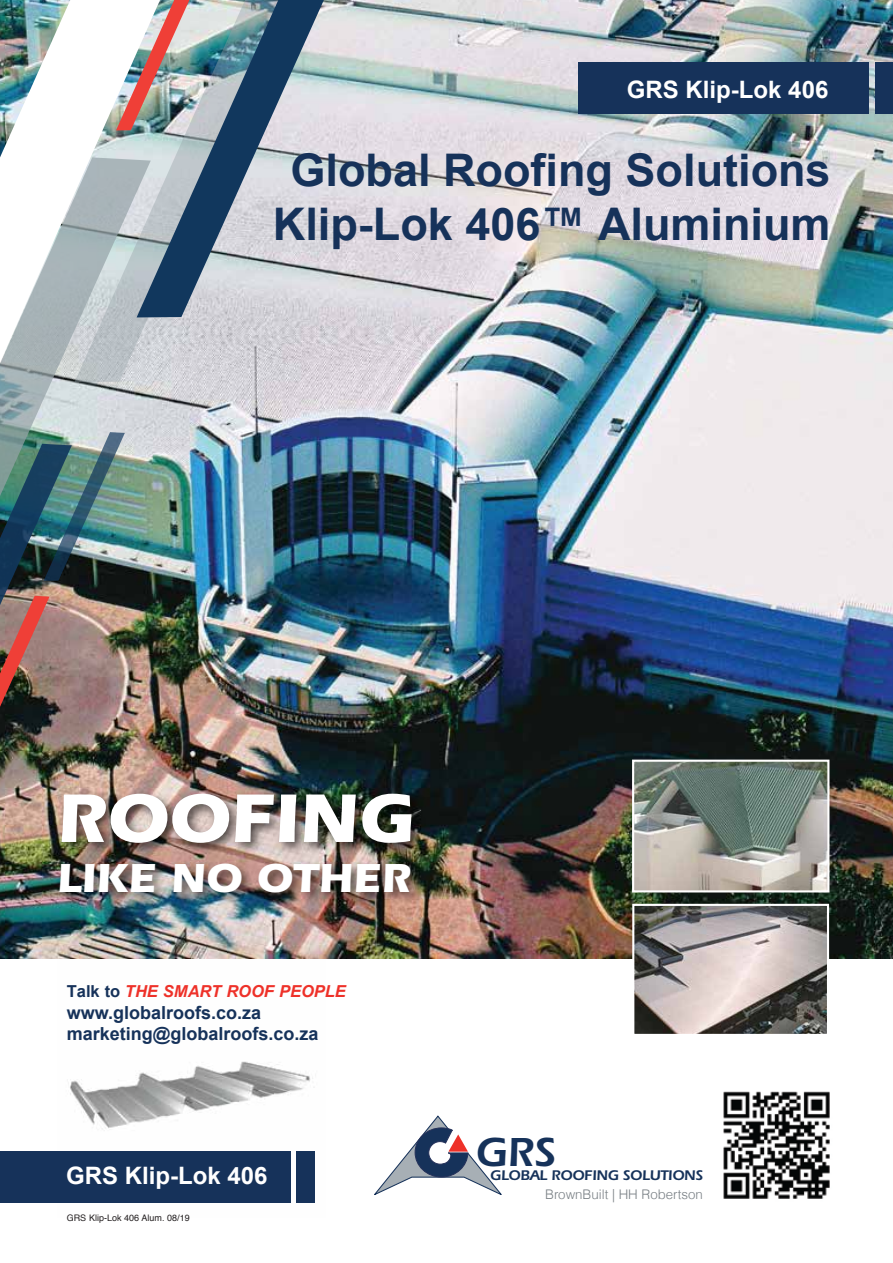
<style>
.page{position:relative;width:893px;height:1263px;background:#fff}
.page>*{position:absolute;margin:0;border:0;box-sizing:border-box;transform-origin:0 0}
.t1{font:700 71.1px "Itc Eras";color:#fff}
.t2{font:700 45px/54px "Arial";color:#16325a;text-align:center}
.t3{font:700 42px "Itc Eras";color:#fff}
.t4{font:600 42px "Itc Eras";color:#16325a}
.t5{font:700 24px "Arial";color:#fff}
.t6{font:700 18px/21.6px "Arial";color:#16325a}
.t7{font:italic 700 16.5px "Arial";color:#ee3129}
.t8{font:600 14.55px "Itc Eras";letter-spacing:-.015em;color:#16325a}
.t9{font:300 13.2px "Helvetica";color:#787f84}
.t10{font:9px "Helvetica";color:#231f20}
.s1{font-style:normal;color:#16325a}
</style>
<div class="page">
<img style="left:58px;top:958px;width:267px;height:245px">
<img style="left:723px;top:1091px;width:107px;height:108px">
<img style="left:0;top:0;width:893px;height:958px">
<div style="left:578px;top:63px;width:291px;height:51px;background:#16325a"></div>
<div style="left:876px;top:63px;width:17px;height:51px;background:#16325a"></div>
<div style="left:0;top:1151px;width:291px;height:51px;background:#16325a"></div>
<div style="left:295px;top:1151px;width:19px;height:51px;background:#16325a"></div>
<img style="left:635px;top:763px;width:191px;height:126px">
<div style="left:632px;top:760px;width:197px;height:132px;border:2px solid #fffefe"></div>
<img style="left:635px;top:907px;width:191px;height:126px">
<div style="left:632px;top:904px;width:197px;height:132px;border:2px solid #fff"></div>
<svg style="left:374px;top:1115px;width:128px;height:80px"></svg>
<img style="left:125px;top:632px;width:26px;height:112px">
<svg style="left:193px;top:317px;width:127px;height:65px;background:#d2d0d6"></svg>
<svg style="left:193px;top:0;width:165px;height:317px;background:#a2afbb"></svg>
<img style="left:0;top:0;width:193px;height:632px">
<img style="left:116px;top:0;width:81px;height:130px">
<img style="left:0;top:432px;width:125px;height:312px">
<img style="left:48px;top:774px;width:383px;height:146px">
<h3 class="t5" style="left:627px;top:73px;width:203px">GRS Klip-Lok 406</h3>
<h2 class="t2" style="left:273px;top:144px;width:559px">Global Roofing Solutions<br>Klip-Lok 406™ Aluminium</h2>
<h1 class="t1" style="left:57px;top:777px;width:358px">ROOFING</h1>
<h3 class="t3" style="left:57px;top:854px;width:356px">LIKE NO OTHER</h3>
<p class="t7" style="left:67px;top:980px;width:281px"><span class="s1">Talk to</span> THE SMART ROOF PEOPLE</p>
<p class="t6" style="left:67px;top:1002px;width:253px">www.globalroofs.co.za marketing@globalroofs.co.za</p>
<h3 class="t5" style="left:66px;top:1160px;width:203px">GRS Klip-Lok 406</h3>
<p class="t10" style="left:67px;top:1211px;width:125px">GRS Klip-Lok 406 Alum. 08/19</p>
<h3 class="t4" style="left:475px;top:1128px;width:82px">GRS</h3>
<p class="t8" style="left:490px;top:1167px;width:214px">GLOBAL ROOFING SOLUTIONS</p>
<p class="t9" style="left:545px;top:1183px;width:159px">BrownBuilt | HH Robertson</p>
</div>
